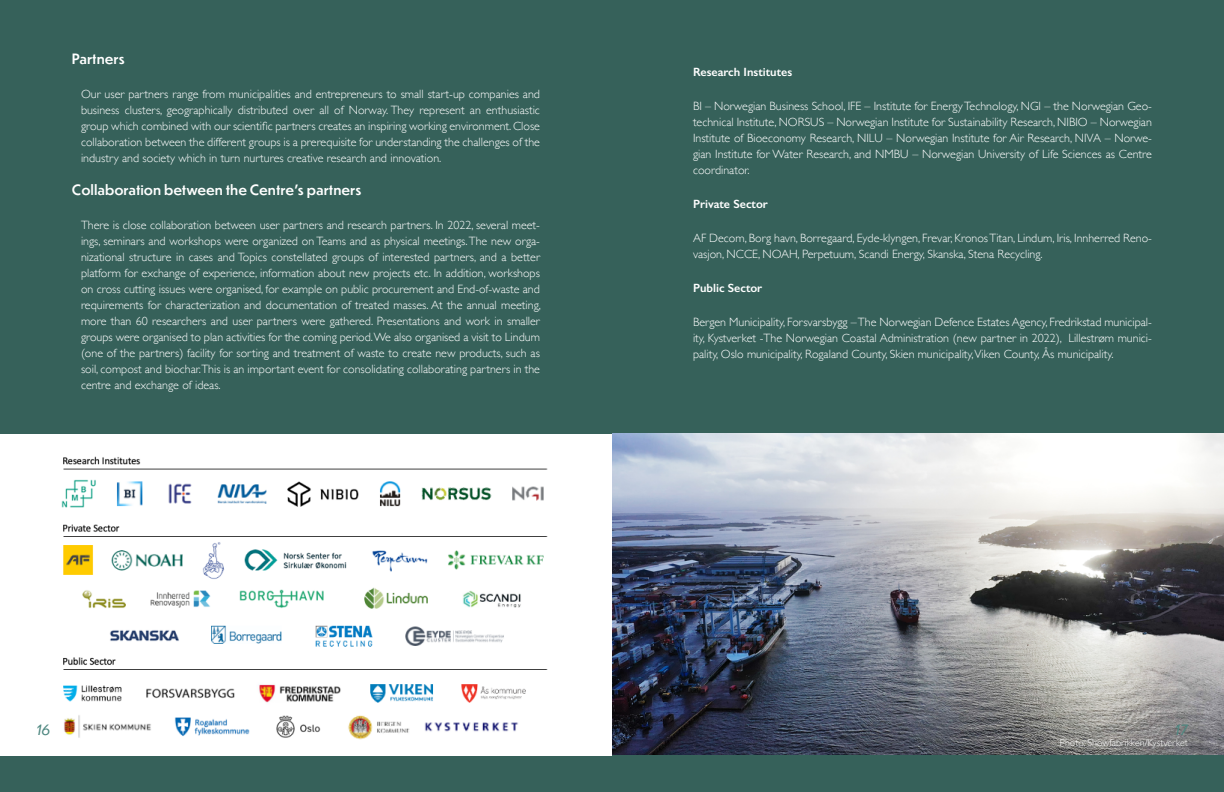
<style>
.page{position:relative;width:1224px;height:792px;background:#fff}
.page>*{position:absolute;margin:0;border:0;box-sizing:border-box;transform-origin:0 0}
.t1{font:500 14px "Dunbar Text";color:#fff}
.t2{font:italic 14px "Dunbar Text";color:#4f8881}
.t3{font:300 12px/16px "Gill Sans";color:#fff;text-align:justify}
.t4{font:600 12px "Gill Sans";color:#fff}
.t5{font:300 10px "Gill Sans";color:#fff}
</style>
<div class="page">
<div style="left:0;top:0;width:612px;height:433px;background:#36615a"></div>
<div style="left:0;top:756px;width:612px;height:36px;background:#36615a"></div>
<img style="left:61px;top:456px;width:487px;height:284px">
<div style="left:612px;top:0;width:612px;height:433px;background:#36615a"></div>
<div style="left:612px;top:717px;width:612px;height:75px;background:#36615a"></div>
<img style="left:612px;top:433px;width:612px;height:322px">
<p class="t1" style="left:72px;top:48px;width:54px">Partners</p>
<p class="t3" style="left:81px;top:85px;width:461px">Our user partners range from municipalities and entrepreneurs to small start-up companies and business clusters, geographically distributed over all of Norway. They represent an enthusiastic group which combined with our scientific partners creates an inspiring working environment. Close collaboration between the different groups is a prerequisite for understanding the challenges of the industry and society which in turn nurtures creative research and innovation.</p>
<p class="t1" style="left:72px;top:180px;width:291px">Collaboration between the Centre’s partners</p>
<p class="t3" style="left:81px;top:217px;width:461px">There is close collaboration between user partners and research partners. In 2022, several meet&shy;ings, seminars and workshops were organized on Teams and as physical meetings. The new orga&shy;nizational structure in cases and Topics constellated groups of interested partners, and a better platform for exchange of experience, information about new projects etc. In addition, workshops on cross cutting issues were organised, for example on public procurement and End-of-waste and requirements for characterization and documentation of treated masses. At the annual meeting, more than 60 researchers and user partners were gathered. Presentations and work in smaller groups were organised to plan activities for the coming period. We also organised a visit to Lindum (one of the partners) facility for sorting and treatment of waste to create new products, such as soil, compost and biochar.This is an important event for consolidating collaborating partners in the centre and exchange of ideas.</p>
<p class="t4" style="left:693px;top:65px;width:101px">Research Institutes</p>
<p class="t3" style="left:693px;top:98px;width:461px">BI – Norwegian Business School, IFE – Institute for Energy Technology, NGI – the Norwegian Geo&shy;technical Institute, NORSUS – Norwegian Institute for Sustainability Research, NIBIO – Norwegian Institute of Bioeconomy Research, NILU – Norwegian Institute for Air Research, NIVA – Norwe&shy;gian Institute for Water Research, and NMBU – Norwegian University of Life Sciences as Centre coordinator.</p>
<p class="t4" style="left:693px;top:197px;width:76px">Private Sector</p>
<p class="t3" style="left:693px;top:230px;width:461px">AF Decom, Borg havn, Borregaard, Eyde-klyngen, Frevar, Kronos Titan, Lindum, Iris, Innherred Reno&shy;vasjon, NCCE, NOAH, Perpetuum, Scandi Energy, Skanska, Stena Recycling.</p>
<p class="t4" style="left:693px;top:281px;width:71px">Public Sector</p>
<p class="t3" style="left:693px;top:314px;width:461px">Bergen Municipality, Forsvarsbygg – The Norwegian Defence Estates Agency, Fredrikstad municipal&shy;ity, Kystverket -The Norwegian Coastal Administration (new partner in 2022), Lillestrøm munici&shy;pality, Oslo municipality, Rogaland County, Skien municipality,Viken County, Ås municipality.</p>
<p class="t2" style="left:36px;top:720px;width:16px">16</p>
<p class="t2" style="left:1175px;top:720px;width:15px">17</p>
<p class="t5" style="left:1060px;top:734px;width:130px">Photo: Showfabrikken/Kystverket</p>
</div>
